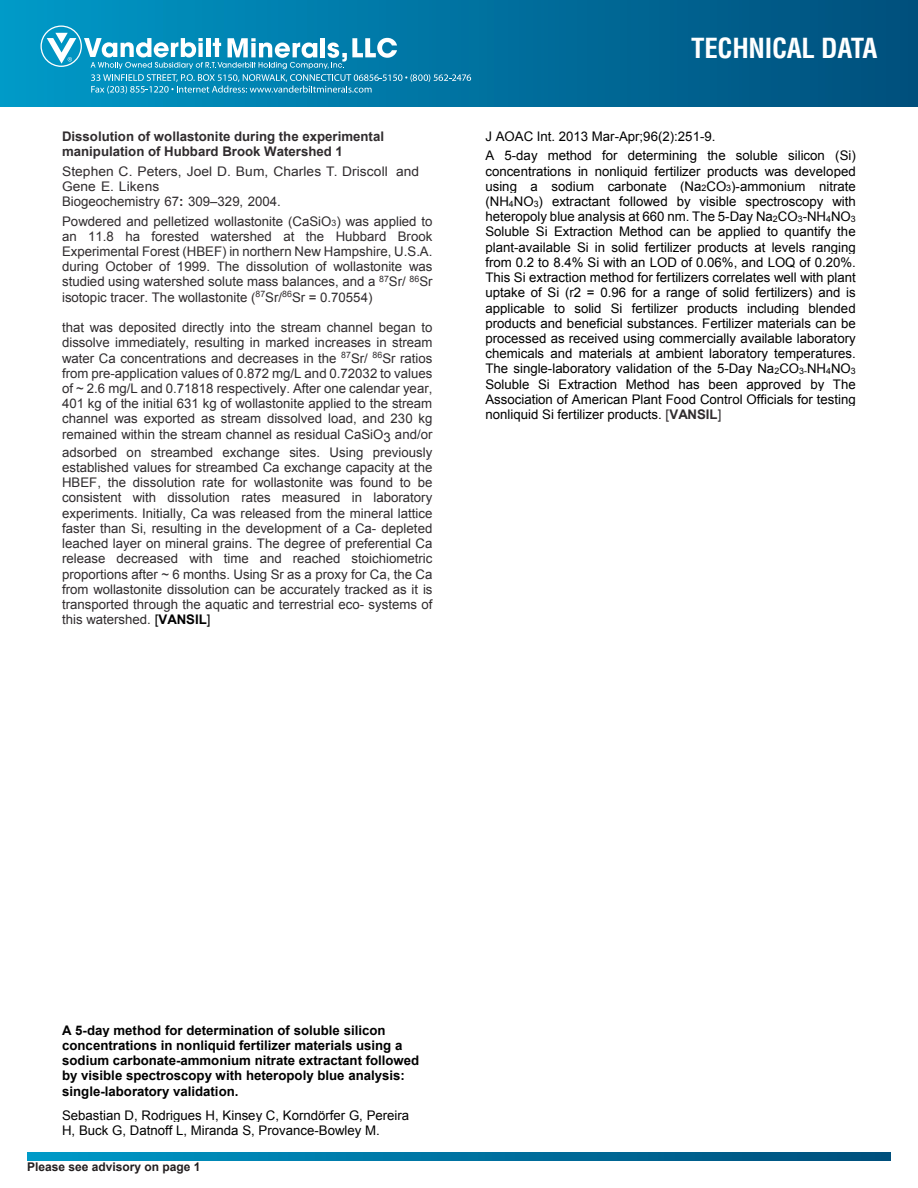
<style>
.page{position:relative;width:918px;height:1188px;background:#fff}
.page>*{position:absolute;margin:0;border:0;box-sizing:border-box;transform-origin:0 0}
.t1{font:700 condensed 27px "Helvetica";letter-spacing:-.01em;color:#fff}
.t2{font:13.2px/15.1px "Arial";color:#302c2e;text-align:justify}
.t3{font:13.2px/15.1px "Arial";color:#000}
.t4{font:700 13.2px/15.1px "Arial";color:#000}
.t5{font:13.2px/15.1px "Arial";color:#302c2e;scale:1.04 1}
.t6{font:700 13.2px/15.1px "Arial";color:#302c2e}
.t7{font:700 12px "Arial";color:#231f20}
.s1{font-weight:700}
.s2{font-size:8.85px}
.s3{color:#000}
.s4{font-weight:700;color:#000}
.s5{color:#302c2e}
.s6{font-weight:700;color:#302c2e}
</style>
<div class="page">
<svg style="left:27px;top:1153px;width:864px;height:8px;background:#0073a1"></svg>
<div style="left:0;top:0;width:918px;height:107px;background:linear-gradient(to right,#0099c8,#004e7b)"></div>
<svg style="left:40px;top:26px;width:431px;height:68px;background:#2c98bf"></svg>
<p class="t6" style="left:62px;top:129px;width:323px">Dissolution of wollastonite during the experimental manipulation of Hubbard Brook Watershed 1</p>
<p class="t5" style="left:62px;top:163px;width:345px">Stephen C. Peters, Joel D. Bum, Charles T. Driscoll and<br>Gene E. Likens<br>Biogeochemistry 67<span class="s1">:</span> 309–329, 2004.</p>
<p class="t2" style="left:62px;top:213px;width:372px">Powdered and pelletized wollastonite (CaSiO<span class="s2">3</span>) was applied to an 11.8 ha forested watershed at the Hubbard Brook Experimental Forest (HBEF) in northern New Hampshire, U.S.A. during October of 1999. The dissolution of wollastonite was studied using watershed solute mass balances, and a <sup>87</sup>Sr/ <sup>86</sup>Sr isotopic tracer. The wollastonite (<sup>87</sup>Sr/<sup>86</sup>Sr = 0.70554)</p>
<p class="t2" style="left:62px;top:320px;width:372px">that was deposited directly into the stream channel began to dissolve immediately, resulting in marked increases in stream water Ca concentrations and decreases in the <sup>87</sup>Sr/ <sup>86</sup>Sr ratios from pre-application values of 0.872 mg/L and 0.72032 to values of ~ 2.6 mg/L and 0.71818 respectively. After one calendar year, 401 kg of the initial 631 kg of wollastonite applied to the stream channel was exported as stream dissolved load, and 230 kg remained within the stream channel as residual CaSiO3 and/or</p>
<p class="t2" style="left:62px;top:445px;width:372px">adsorbed on streambed exchange sites. Using previously established values for streambed Ca exchange capacity at the HBEF, the dissolution rate for wollastonite was found to be consistent with dissolution rates measured in laboratory experiments. Initially, Ca was released from the mineral lattice faster than Si, resulting in the development of a Ca- depleted leached layer on mineral grains. The degree of preferential Ca release decreased with time and reached stoichiometric proportions after ~ 6 months. Using Sr as a proxy for Ca, the Ca from wollastonite dissolution can be accurately tracked as it is transported through the aquatic and terrestrial eco- systems of this watershed. <span class="s3">[</span><span class="s4">VANSIL</span><span class="s3">]</span></p>
<h1 class="t1" style="left:691px;top:32px;width:188px">TECHNICAL DATA</h1>
<p class="t3" style="left:485px;top:126px;width:372px;line-height:19.6px">J AOAC Int. 2013 Mar-Apr;96(2):251-9.<br>A 5-day method for determining the soluble silicon (Si)</p>
<p class="t3" style="left:485px;top:163px;width:372px;text-align:justify">concentrations in nonliquid fertilizer products was developed using a sodium carbonate (Na<span class="s2">2</span>CO<span class="s2">3</span>)-ammonium nitrate (NH<span class="s2">4</span>NO<span class="s2">3</span>) extractant followed by visible spectroscopy with heteropoly blue analysis at 660 nm. The 5-Day Na<span class="s2">2</span>CO<span class="s2">3</span>-NH<span class="s2">4</span>NO<span class="s2">3<br></span>Soluble Si Extraction Method can be applied to quantify the plant-available Si in solid fertilizer products at levels ranging from 0.2 to 8.4% Si with an LOD of 0.06%, and LOQ of 0.20%.<br>This Si extraction method for fertilizers correlates well with plant uptake of Si (r2 = 0.96 for a range of solid fertilizers) and is applicable to solid Si fertilizer products including blended products and beneficial substances. Fertilizer materials can be processed as received using commercially available laboratory chemicals and materials at ambient laboratory temperatures.<br>The single-laboratory validation of the 5-Day Na<span class="s2">2</span>CO<span class="s2">3-</span>NH<span class="s2">4</span>NO<span class="s2">3<br></span>Soluble Si Extraction Method has been approved by The Association of American Plant Food Control Officials for testing nonliquid Si fertilizer products. <span class="s5">[</span><span class="s6">VANSIL</span><span class="s5">]</span></p>
<p class="t4" style="left:62px;top:1023px;width:359px">A 5-day method for determination of soluble silicon concentrations in nonliquid fertilizer materials using a sodium carbonate-ammonium nitrate extractant followed by visible spectroscopy with heteropoly blue analysis: single-laboratory validation.</p>
<p class="t3" style="left:62px;top:1108px;width:349px">Sebastian D, Rodrigues H, Kinsey C, Korndörfer G, Pereira<br>H, Buck G, Datnoff L, Miranda S, Provance-Bowley M.</p>
<p class="t7" style="left:27px;top:1159px;width:175px">Please see advisory on page 1</p>
</div>
